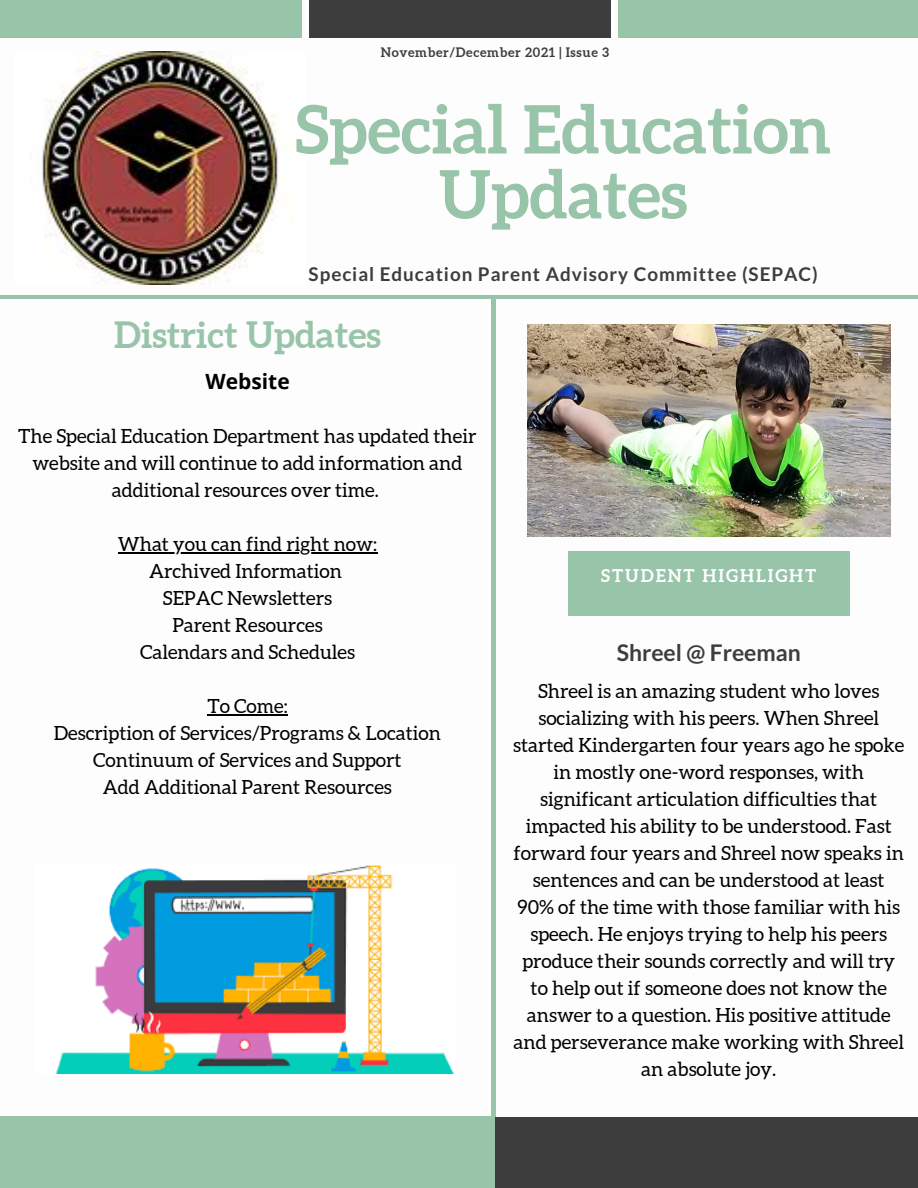
<style>
.page{position:relative;width:918px;height:1188px;background:#fff}
.page>*{position:absolute;margin:0;border:0;box-sizing:border-box;transform-origin:0 0}
.t1{font:700 66.75px/64.9px "Aleo";color:#98c4a9;text-align:center}
.t2{font:700 36.3px "Aleo";color:#98c4a9}
.t3{font:700 22.95px "Lato";color:#3d3d3d}
.t4{font:700 21px "Open Sans";color:#000}
.t5{font:19.5px/27px "Aleo";color:#000;text-align:center}
.t6{font:700 18.9px "Lato";letter-spacing:.05em;color:#3d3d3d}
.t7{font:700 17.55px "Aleo";letter-spacing:.11em;color:#fff}
.t8{font:700 13.05px "Aleo";letter-spacing:.05em;color:#3d3d3d}
</style>
<div class="page">
<hr style="left:492px;top:296px;width:3px;height:848px;background:#98c4a9">
<div style="left:492px;top:1117px;width:426px;height:71px;background:#3d3d3d"></div>
<div style="left:0;top:1117px;width:495px;height:71px;background:#98c4a9"></div>
<div style="left:0;top:0;width:302px;height:37px;background:#98c4a9"></div>
<div style="left:309px;top:0;width:302px;height:37px;background:#3d3d3d"></div>
<div style="left:618px;top:0;width:300px;height:37px;background:#98c4a9"></div>
<hr style="left:0;top:295px;width:918px;height:4px;background:#98c4a9">
<div style="left:568px;top:552px;width:282px;height:63px;background:#98c4a9"></div>
<img style="left:42px;top:52px;width:248px;height:232px">
<img style="left:527px;top:325px;width:364px;height:211px">
<img style="left:56px;top:865px;width:398px;height:209px">
<hr style="left:118px;top:552px;width:259px;height:2px;background:#000">
<hr style="left:207px;top:714px;width:81px;height:2px;background:#000">
<p class="t8" style="left:381px;top:45px;width:230px">November/December 2021 | Issue 3</p>
<p class="t1" style="left:295px;top:96px;width:537px">Special Education<br>Updates</p>
<p class="t6" style="left:309px;top:263px;width:511px">Special Education Parent Advisory Committee (SEPAC)</p>
<p class="t2" style="left:114px;top:314px;width:268px">District Updates</p>
<p class="t4" style="left:205px;top:366px;width:86px">Website</p>
<p class="t5" style="left:18px;top:422px;width:460px">The Special Education Department has updated their website and will continue to add information and additional resources over time.</p>
<p class="t5" style="left:118px;top:530px;width:261px">What you can find right now:</p>
<p class="t5" style="left:149px;top:557px;width:194px">Archived Information</p>
<p class="t5" style="left:163px;top:584px;width:171px">SEPAC Newsletters</p>
<p class="t5" style="left:172px;top:611px;width:152px">Parent Resources</p>
<p class="t5" style="left:140px;top:638px;width:216px">Calendars and Schedules</p>
<p class="t5" style="left:207px;top:692px;width:82px">To Come:</p>
<p class="t5" style="left:54px;top:719px;width:389px">Description of Services/Programs &amp; Location</p>
<p class="t5" style="left:93px;top:746px;width:310px">Continuum of Services and Support</p>
<p class="t5" style="left:103px;top:773px;width:291px">Add Additional Parent Resources</p>
<p class="t7" style="left:601px;top:566px;width:217px">STUDENT HIGHLIGHT</p>
<p class="t3" style="left:617px;top:638px;width:186px">Shreel @ Freeman</p>
<p class="t5" style="left:513px;top:677px;width:393px">Shreel is an amazing student who loves socializing with his peers. When Shreel started Kindergarten four years ago he spoke in mostly one-word responses, with significant articulation difficulties that impacted his ability to be understood. Fast forward four years and Shreel now speaks in sentences and can be understood at least 90% of the time with those familiar with his speech. He enjoys trying to help his peers produce their sounds correctly and will try to help out if someone does not know the answer to a question. His positive attitude and perseverance make working with Shreel an absolute joy.</p>
</div>
